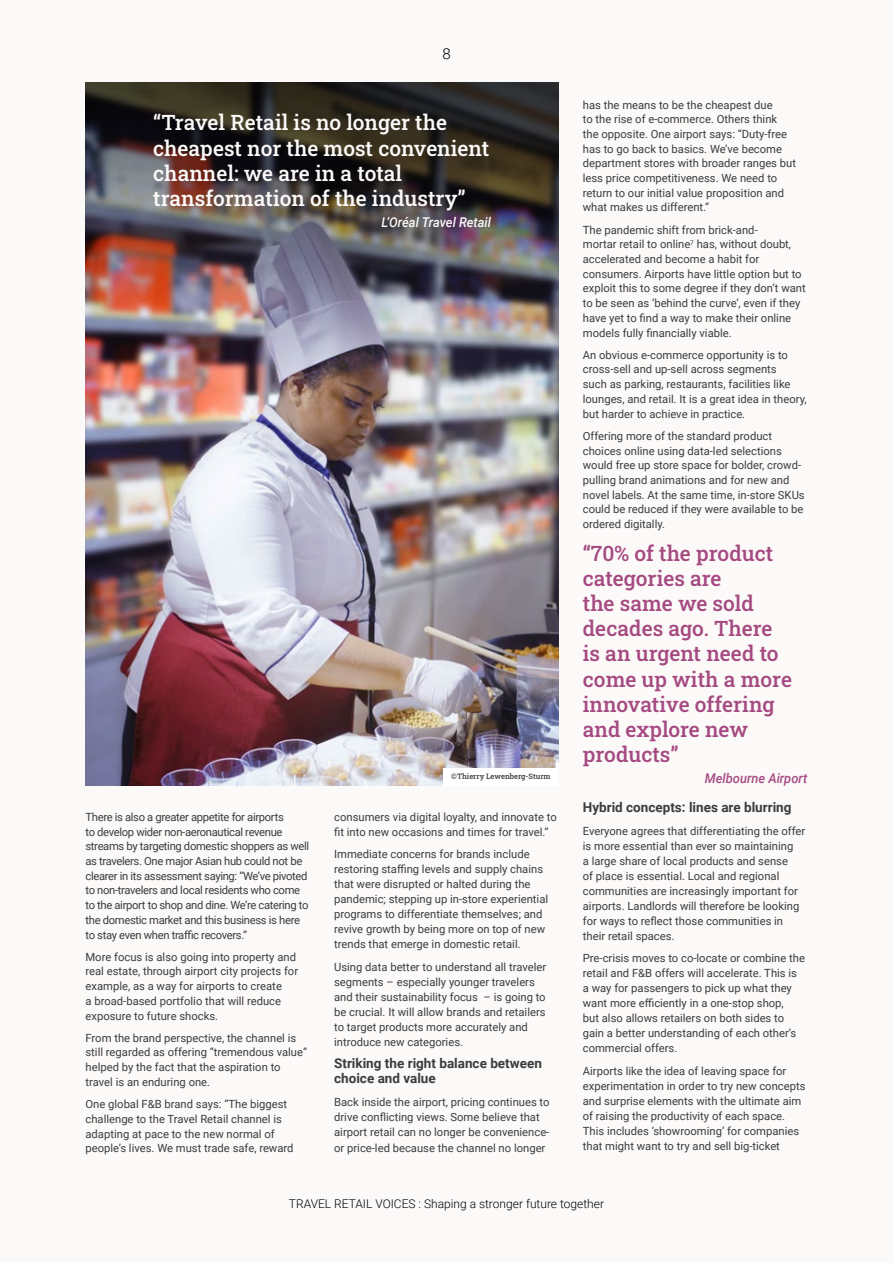
<style>
.page{position:relative;width:893px;height:1263px;background:#fcf9f9}
.page>*{position:absolute;margin:0;border:0;box-sizing:border-box;transform-origin:0 0}
.t1{font:21px/25.2px "Roboto Slab";color:#a54a81}
.t2{font:21px/25.2px "Roboto Slab";color:#fcf9f9}
.t3{font:300 15px "Roboto";color:#000}
.t4{font:700 13.5px/15px "Roboto";color:#3c3c3b}
.t5{font:italic 500 13.5px "Roboto";color:#fcf9f9;scale:.95 1}
.t6{font:italic 500 13.5px "Roboto";color:#a54a81;scale:.95 1}
.t7{font:300 12px "Roboto";color:#000}
.t8{font:11.25px/14.7px "Roboto";color:#3c3c3b}
.t9{font:11.25px/14.7px "Roboto";letter-spacing:-.03em;color:#3c3c3b}
.t10{font:7.5px "Roboto Slab";color:#3c3c3b}
</style>
<div class="page">
<img style="left:85px;top:82px;width:474px;height:704px">
<div style="left:443px;top:768px;width:116px;height:18px;background:#fff"></div>
<h2 class="t3" style="left:442px;top:44px;width:10px">8</h2>
<h1 class="t2" style="left:153px;top:110px;width:338px">“Travel Retail is no longer the cheapest nor the most convenient channel: we are in a total transformation of the industry”</h1>
<p class="t5" style="left:381px;top:212px;width:117px">L’Oréal Travel Retail</p>
<p class="t9" style="left:86px;top:809px;width:225px">There is also a greater appetite for airports<br>to develop wider non-aeronautical revenue streams by targeting domestic shoppers as well as travelers. One major Asian hub could not be clearer in its assessment saying: “We’ve pivoted to non-travelers and local residents who come to the airport to shop and dine. We’re catering to the domestic market and this business is here to stay even when traffic recovers.”</p>
<p class="t8" style="left:86px;top:949px;width:214px">More focus is also going into property and real estate, through airport city projects for example, as a way for airports to create<br>a broad-based portfolio that will reduce exposure to future shocks.</p>
<p class="t8" style="left:86px;top:1030px;width:223px">From the brand perspective, the channel is still regarded as offering “tremendous value” helped by the fact that the aspiration to travel is an enduring one.</p>
<p class="t8" style="left:86px;top:1096px;width:210px">One global F&amp;B brand says: “The biggest challenge to the Travel Retail channel is adapting at pace to the new normal of people’s lives. We must trade safe, reward</p>
<p class="t10" style="left:451px;top:771px;width:101px">©Thierry Lewenberg-Sturm</p>
<p class="t8" style="left:334px;top:809px;width:224px">consumers via digital loyalty, and innovate to fit into new occasions and times for travel.”</p>
<p class="t8" style="left:334px;top:846px;width:216px">Immediate concerns for brands include restoring staffing levels and supply chains that were disrupted or halted during the pandemic; stepping up in-store experiential programs to differentiate themselves; and revive growth by being more on top of new trends that emerge in domestic retail.</p>
<p class="t8" style="left:334px;top:959px;width:214px">Using data better to understand all traveler segments – especially younger travelers and their sustainability focus – is going to be crucial. It will allow brands and retailers to target products more accurately and introduce new categories.</p>
<p class="t4" style="left:334px;top:1056px;width:209px">Striking the right balance between choice and value</p>
<p class="t8" style="left:334px;top:1094px;width:217px;line-height:15.1px">Back inside the airport, pricing continues to drive conflicting views. Some believe that airport retail can no longer be convenience&shy;or price-led because the channel no longer</p>
<p class="t8" style="left:583px;top:97px;width:215px">has the means to be the cheapest due<br>to the rise of e-commerce. Others think<br>the opposite. One airport says: “Duty-free has to go back to basics. We’ve become department stores with broader ranges but less price competitiveness. We need to return to our initial value proposition and what makes us different.”</p>
<p class="t8" style="left:583px;top:222px;width:224px">The pandemic shift from brick-and-<br>mortar retail to online<sup>7</sup> has, without doubt, accelerated and become a habit for consumers. Airports have little option but to exploit this to some degree if they don’t want to be seen as ‘behind the curve’, even if they have yet to find a way to make their online models fully financially viable.</p>
<p class="t8" style="left:583px;top:347px;width:225px">An obvious e-commerce opportunity is to cross-sell and up-sell across segments<br>such as parking, restaurants, facilities like lounges, and retail. It is a great idea in theory, but harder to achieve in practice.</p>
<p class="t8" style="left:583px;top:428px;width:223px">Offering more of the standard product choices online using data-led selections would free up store space for bolder, crowd&shy;pulling brand animations and for new and novel labels. At the same time, in-store SKUs could be reduced if they were available to be ordered digitally.</p>
<h1 class="t1" style="left:583px;top:540px;width:211px">“70% of the product categories are<br>the same we sold decades ago. There is an urgent need to come up with a more innovative offering and explore new products”</h1>
<p class="t6" style="left:705px;top:769px;width:109px">Melbourne Airport</p>
<p class="t4" style="left:583px;top:800px;width:210px">Hybrid concepts: lines are blurring</p>
<p class="t8" style="left:583px;top:823px;width:224px">Everyone agrees that differentiating the offer is more essential than ever so maintaining<br>a large share of local products and sense<br>of place is essential. Local and regional communities are increasingly important for airports. Landlords will therefore be looking for ways to reflect those communities in their retail spaces.</p>
<p class="t8" style="left:583px;top:950px;width:224px">Pre-crisis moves to co-locate or combine the retail and F&amp;B offers will accelerate. This is a way for passengers to pick up what they want more efficiently in a one-stop shop,<br>but also allows retailers on both sides to gain a better understanding of each other’s commercial offers.</p>
<p class="t8" style="left:583px;top:1063px;width:224px">Airports like the idea of leaving space for experimentation in order to try new concepts and surprise elements with the ultimate aim of raising the productivity of each space.<br>This includes ‘showrooming’ for companies that might want to try and sell big-ticket</p>
<p class="t7" style="left:289px;top:1195px;width:317px">TRAVEL RETAIL VOICES : Shaping a stronger future together</p>
</div>
